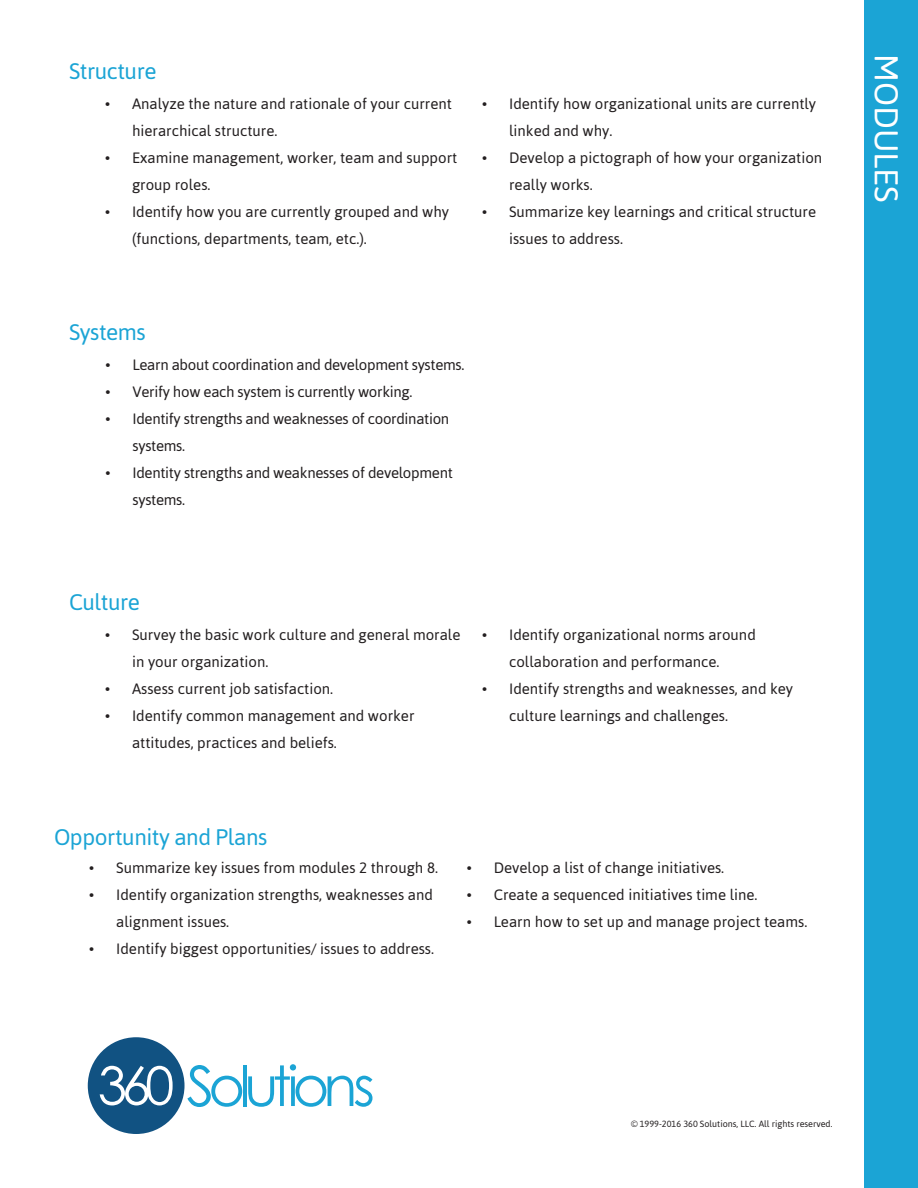
<style>
.page{position:relative;width:918px;height:1188px;background:#fff}
.page>*{position:absolute;margin:0;border:0;box-sizing:border-box;transform-origin:0 0}
.t1{font:33px "Asap";color:#fff}
.t2{font:22.5px "Asap";letter-spacing:-.02em;color:#1ba4d5}
.t3{font:15px/27px "Asap";color:#231f20}
.t4{font:15px/27px "Asap";letter-spacing:-.02em;color:#231f20}
.t5{font:9px "Asap";color:#231f20}
</style>
<div class="page">
<div style="left:88px;top:1037px;width:97px;height:97px;background:#115282;border-radius:50%"></div>
<svg style="left:100px;top:1066px;width:73px;height:39px"></svg>
<svg style="left:187px;top:1065px;width:55px;height:42px"></svg>
<hr style="left:243px;top:1065px;width:4px;height:41px;background:#1ba4d5">
<svg style="left:248px;top:1064px;width:124px;height:43px"></svg>
<div style="left:864px;top:0;width:54px;height:1188px;background:#1ba4d5"></div>
<p class="t2" style="left:69px;top:58px;width:89px">Structure</p>
<p class="t3" style="left:132px;top:91px;width:321px;text-indent:-27px">• Analyze the nature and rationale of your current hierarchical structure.</p>
<p class="t3" style="left:132px;top:145px;width:327px;text-indent:-27px">• Examine management, worker, team and support group roles.</p>
<p class="t3" style="left:132px;top:199px;width:319px;text-indent:-27px">• Identify how you are currently grouped and why (functions, departments, team, etc.).</p>
<p class="t3" style="left:509px;top:91px;width:309px;text-indent:-27px">• Identify how organizational units are currently linked and why.</p>
<p class="t3" style="left:509px;top:145px;width:315px;text-indent:-27px">• Develop a pictograph of how your organization really works.</p>
<p class="t3" style="left:509px;top:199px;width:309px;text-indent:-27px">• Summarize key learnings and critical structure issues to address.</p>
<p class="t2" style="left:69px;top:320px;width:78px">Systems</p>
<p class="t4" style="left:106px;top:351px;width:360px">• Learn about coordination and development systems.</p>
<p class="t4" style="left:106px;top:378px;width:308px">• Verify how each system is currently working.</p>
<p class="t4" style="left:133px;top:405px;width:318px;text-indent:-27px">• Identify strengths and weaknesses of coordination systems.</p>
<p class="t4" style="left:133px;top:459px;width:322px;text-indent:-27px">• Identity strengths and weaknesses of development systems.</p>
<p class="t2" style="left:69px;top:589px;width:73px">Culture</p>
<p class="t3" style="left:132px;top:621px;width:330px;text-indent:-27px">• Survey the basic work culture and general morale in your organization.</p>
<p class="t3" style="left:105px;top:675px;width:230px">• Assess current job satisfaction.</p>
<p class="t3" style="left:132px;top:702px;width:284px;text-indent:-27px">• Identify common management and worker attitudes, practices and beliefs.</p>
<p class="t3" style="left:509px;top:621px;width:248px;text-indent:-27px">• Identify organizational norms around collaboration and performance.</p>
<p class="t3" style="left:509px;top:675px;width:286px;text-indent:-27px">• Identify strengths and weaknesses, and key culture learnings and challenges.</p>
<p class="t2" style="left:54px;top:824px;width:215px">Opportunity and Plans</p>
<p class="t3" style="left:89px;top:854px;width:350px">• Summarize key issues from modules 2 through 8.</p>
<p class="t3" style="left:116px;top:881px;width:318px;text-indent:-27px">• Identify organization strengths, weaknesses and alignment issues.</p>
<p class="t3" style="left:89px;top:935px;width:346px">• Identify biggest opportunities/ issues to address.</p>
<p class="t3" style="left:467px;top:854px;width:259px">• Develop a list of change initiatives.</p>
<p class="t3" style="left:467px;top:881px;width:292px">• Create a sequenced initiatives time line.</p>
<p class="t3" style="left:467px;top:908px;width:342px">• Learn how to set up and manage project teams.</p>
<p class="t1" style="left:906px;top:54px;width:150px;rotate:90deg">MODULES</p>
<p class="t5" style="left:631px;top:1119px;width:203px">© 1999-2016 360 Solutions, LLC. All rights reserved.</p>
</div>
